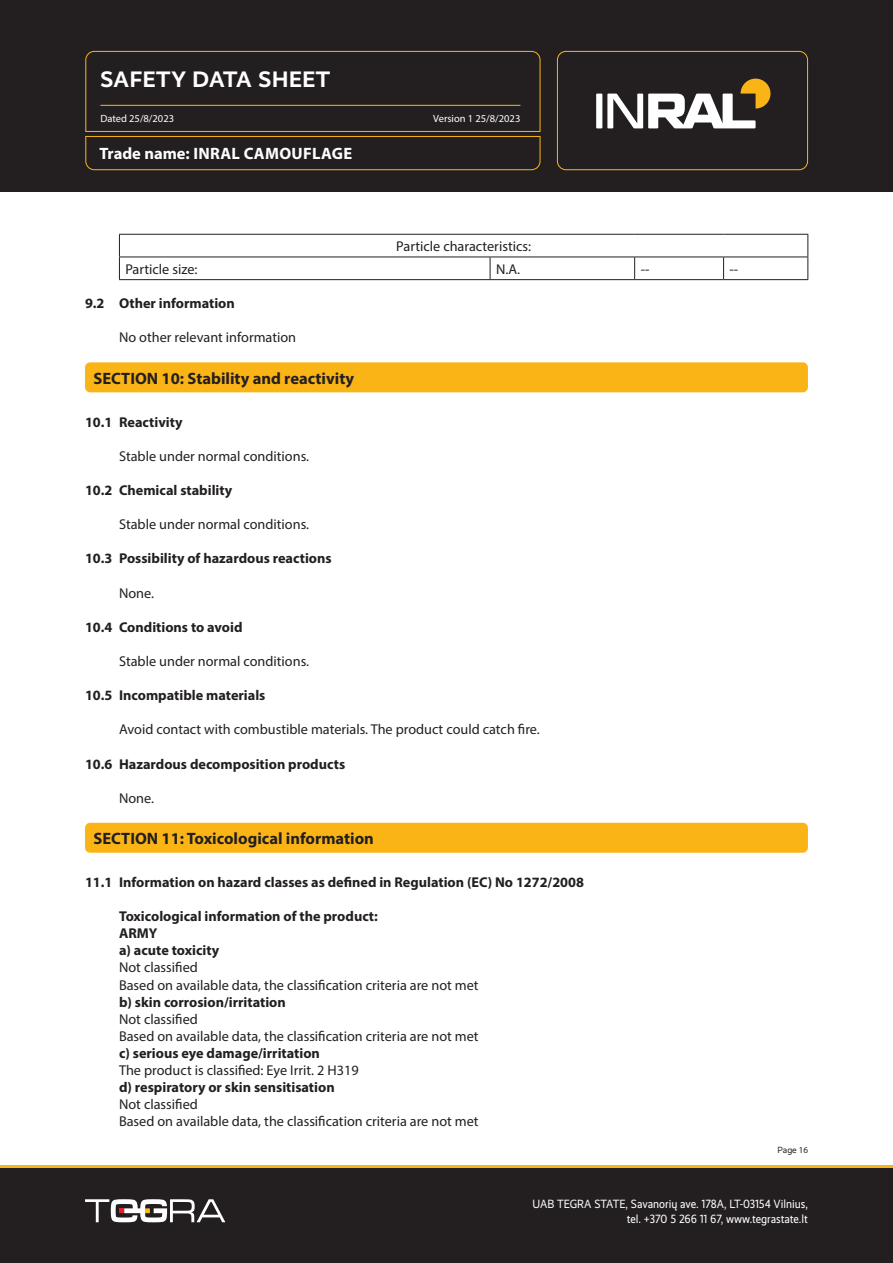
<style>
.page{position:relative;width:893px;height:1263px;background:#fff}
.page>*{position:absolute;margin:0;border:0;box-sizing:border-box;transform-origin:0 0}
.t1{font:700 22.5px "Realist";letter-spacing:.025em;color:#fff}
.Skyrius{font:700 16.5px "Myriad Pro";color:#231f20}
.t2{font:700 16.5px "Myriad Pro";letter-spacing:.02em;color:#fff}
.Tekstas_paprastas{font:14.25px "Myriad Pro";color:#231f20}
._1_1_skyrius_Boldas{font:700 14.25px "Myriad Pro";color:#231f20}
.Tekstas_paprastas_Bold{font:700 14.25px "Myriad Pro";color:#231f20}
.t3{font:12px/14.4px "Realist Narrow";color:#fff;text-align:right}
.t4{font:10.5px "Myriad Pro";color:#fff}
.t5{font:9px "Realist";color:#231f20}
.s1{font-family:"Myriad Pro"}
</style>
<div class="page">
<div style="left:0;top:1165px;width:893px;height:98px;background:#231f20"></div>
<div style="left:0;top:0;width:893px;height:191px;background:#231f20"></div>
<svg style="left:85px;top:1199px;width:140px;height:23px"></svg>
<hr style="left:0;top:1165px;width:893px;height:2px;background:#fbb416">
<svg style="left:85px;top:51px;width:456px;height:119px"></svg>
<div style="left:557px;top:51px;width:251px;height:119px;border:1px solid #fbb416;border-radius:9px"></div>
<div style="left:596px;top:94px;width:6px;height:34px;background:#fff"></div>
<svg style="left:607px;top:79px;width:163px;height:49px"></svg>
<hr style="left:119px;top:234px;width:371px;height:1px;background:#231f20">
<hr style="left:490px;top:234px;width:145px;height:1px;background:#231f20">
<hr style="left:635px;top:234px;width:89px;height:1px;background:#231f20">
<hr style="left:724px;top:234px;width:84px;height:1px;background:#231f20">
<hr style="left:119px;top:257px;width:371px;height:1px;background:#231f20">
<svg style="left:119px;top:235px;width:1px;height:44px"></svg>
<hr style="left:490px;top:257px;width:145px;height:1px;background:#231f20">
<svg style="left:490px;top:257px;width:1px;height:22px"></svg>
<hr style="left:635px;top:257px;width:89px;height:1px;background:#231f20">
<svg style="left:634px;top:257px;width:1px;height:22px"></svg>
<hr style="left:724px;top:257px;width:84px;height:1px;background:#231f20">
<svg style="left:723px;top:257px;width:1px;height:22px"></svg>
<svg style="left:807px;top:235px;width:1px;height:44px"></svg>
<hr style="left:119px;top:279px;width:371px;height:1px;background:#231f20">
<hr style="left:490px;top:279px;width:145px;height:1px;background:#231f20">
<hr style="left:635px;top:279px;width:89px;height:1px;background:#231f20">
<hr style="left:724px;top:279px;width:84px;height:1px;background:#231f20">
<div style="left:85px;top:362px;width:723px;height:30px;background:#fbb416;border-radius:5px"></div>
<div style="left:85px;top:823px;width:723px;height:30px;background:#fbb416;border-radius:5px"></div>
<h1 class="t1" style="left:100px;top:66px;width:231px">SAFETY DATA SHEET</h1>
<p class="t4" style="left:100px;top:112px;width:75px">Dated 25/8/2023</p>
<p class="t4" style="left:433px;top:112px;width:89px">Version 1 25/8/2023</p>
<p class="t2" style="left:99px;top:142px;width:254px">Trade name: INRAL CAMOUFLAGE</p>
<p class="Tekstas_paprastas" style="left:396px;top:237px;width:136px">Particle characteristics:</p>
<p class="Tekstas_paprastas" style="left:125px;top:260px;width:74px">Particle size:</p>
<p class="Tekstas_paprastas" style="left:496px;top:260px;width:25px">N.A.</p>
<p class="Tekstas_paprastas" style="left:641px;top:260px;width:10px">--</p>
<p class="Tekstas_paprastas" style="left:730px;top:260px;width:10px">--</p>
<p class="_1_1_skyrius_Boldas" style="left:85px;top:294px;width:151px">9.2 Other information</p>
<p class="Tekstas_paprastas" style="left:119px;top:329px;width:179px">No other relevant information</p>
<p class="Skyrius" style="left:94px;top:367px;width:262px">SECTION 10: Stability and reactivity</p>
<p class="_1_1_skyrius_Boldas" style="left:85px;top:412px;width:99px">10.1 Reactivity</p>
<p class="Tekstas_paprastas" style="left:119px;top:447px;width:192px">Stable under normal conditions.</p>
<p class="_1_1_skyrius_Boldas" style="left:85px;top:481px;width:149px">10.2 Chemical stability</p>
<p class="Tekstas_paprastas" style="left:119px;top:516px;width:192px">Stable under normal conditions.</p>
<p class="_1_1_skyrius_Boldas" style="left:85px;top:549px;width:248px">10.3 Possibility of hazardous reactions</p>
<p class="Tekstas_paprastas" style="left:119px;top:584px;width:37px">None.</p>
<p class="_1_1_skyrius_Boldas" style="left:85px;top:618px;width:159px">10.4 Conditions to avoid</p>
<p class="Tekstas_paprastas" style="left:119px;top:652px;width:192px">Stable under normal conditions.</p>
<p class="_1_1_skyrius_Boldas" style="left:85px;top:686px;width:182px">10.5 Incompatible materials</p>
<p class="Tekstas_paprastas" style="left:119px;top:721px;width:422px">Avoid contact with combustible materials. The product could catch fire.</p>
<p class="_1_1_skyrius_Boldas" style="left:85px;top:754px;width:262px">10.6 Hazardous decomposition products</p>
<p class="Tekstas_paprastas" style="left:119px;top:789px;width:37px">None.</p>
<p class="Skyrius" style="left:94px;top:827px;width:282px">SECTION 11: Toxicological information</p>
<p class="_1_1_skyrius_Boldas" style="left:85px;top:873px;width:500px">11.1 Information on hazard classes as defined in Regulation (EC) No 1272/2008</p>
<p class="Tekstas_paprastas_Bold" style="left:119px;top:907px;width:260px">Toxicological information of the product:</p>
<p class="Tekstas_paprastas_Bold" style="left:119px;top:924px;width:40px">ARMY</p>
<p class="Tekstas_paprastas_Bold" style="left:119px;top:941px;width:102px">a) acute toxicity</p>
<p class="Tekstas_paprastas" style="left:119px;top:959px;width:80px">Not classified</p>
<p class="Tekstas_paprastas" style="left:119px;top:976px;width:361px">Based on available data, the classification criteria are not met</p>
<p class="Tekstas_paprastas_Bold" style="left:119px;top:992px;width:168px">b) skin corrosion/irritation</p>
<p class="Tekstas_paprastas" style="left:119px;top:1010px;width:80px">Not classified</p>
<p class="Tekstas_paprastas" style="left:119px;top:1027px;width:361px">Based on available data, the classification criteria are not met</p>
<p class="Tekstas_paprastas_Bold" style="left:119px;top:1044px;width:202px">c) serious eye damage/irritation</p>
<p class="Tekstas_paprastas" style="left:119px;top:1061px;width:241px">The product is classified: Eye Irrit. 2 H319</p>
<p class="Tekstas_paprastas_Bold" style="left:119px;top:1078px;width:217px">d) respiratory or skin sensitisation</p>
<p class="Tekstas_paprastas" style="left:119px;top:1096px;width:80px">Not classified</p>
<p class="Tekstas_paprastas" style="left:119px;top:1113px;width:361px">Based on available data, the classification criteria are not met</p>
<p class="t5" style="left:778px;top:1145px;width:32px">Page <span class="s1">16</span></p>
<p class="t3" style="left:532px;top:1197px;width:277px">UAB TEGRA STATE, Savanorių ave. 178A, LT-03154 Vilnius, tel. +370 5 266 11 67, www.tegrastate.lt</p>
</div>
